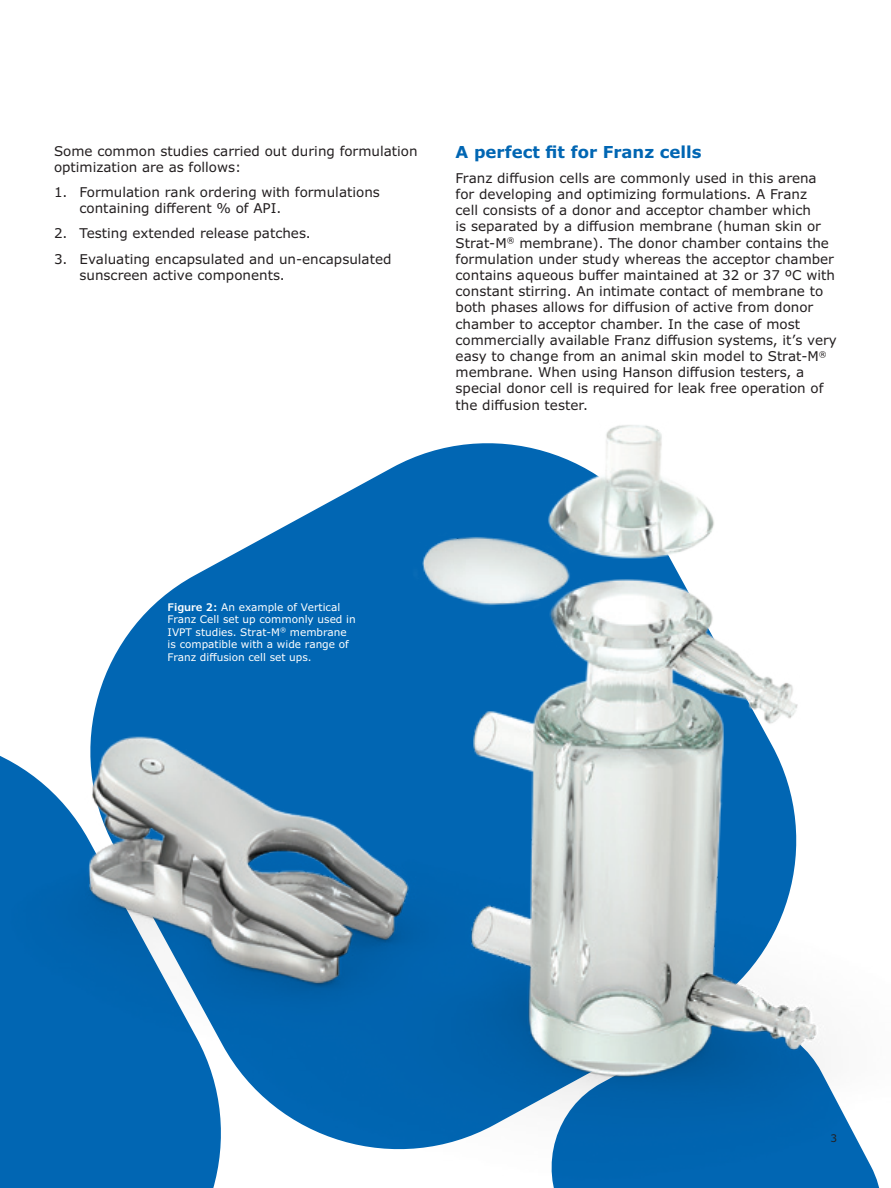
<style>
.page{position:relative;width:891px;height:1188px;background:#fff}
.page>*{position:absolute;margin:0;border:0;box-sizing:border-box;transform-origin:0 0}
.Section_Head_11_13{font:700 16.5px "Verdana Pro";color:#0166b3}
.Body_Copy_9_11{font:13.5px/16.2px "Verdana Pro";color:#231f20}
.Body_Number_List_9_1{font:13.5px/16.2px "Verdana Pro";color:#231f20}
.Caption_7_9{font:10.5px/12.6px "Verdana Pro";color:#fff}
.Folio_7_9{font:10.5px "Verdana Pro";color:#231f20}
.s1{font-weight:600}
</style>
<div class="page">
<img style="left:0;top:425px;width:880px;height:763px">
<p class="Body_Copy_9_11" style="left:54px;top:143px;width:365px">Some common studies carried out during formulation optimization are as follows:</p>
<p class="Body_Number_List_9_1" style="left:80px;top:184px;width:302px;text-indent:-26px">1. Formulation rank ordering with formulations containing different % of API.</p>
<p class="Body_Number_List_9_1" style="left:54px;top:225px;width:258px">2. Testing extended release patches.</p>
<p class="Body_Number_List_9_1" style="left:80px;top:251px;width:314px;text-indent:-26px">3. Evaluating encapsulated and un-encapsulated sunscreen active components.</p>
<p class="Section_Head_11_13" style="left:456px;top:141px;width:247px">A perfect fit for Franz cells</p>
<p class="Body_Copy_9_11" style="left:456px;top:170px;width:383px">Franz diffusion cells are commonly used in this arena for developing and optimizing formulations. A Franz<br>cell consists of a donor and acceptor chamber which<br>is separated by a diffusion membrane (human skin or Strat-M<sup>®</sup> membrane). The donor chamber contains the formulation under study whereas the acceptor chamber contains aqueous buffer maintained at 32 or 37 ºC with constant stirring. An intimate contact of membrane to both phases allows for diffusion of active from donor chamber to acceptor chamber. In the case of most commercially available Franz diffusion systems, it’s very easy to change from an animal skin model to Strat-M<sup>® </sup>membrane. When using Hanson diffusion testers, a special donor cell is required for leak free operation of the diffusion tester.</p>
<p class="Caption_7_9" style="left:168px;top:601px;width:190px"><span class="s1">Figure 2:</span> An example of Vertical<br>Franz Cell set up commonly used in<br>IVPT studies. Strat-M<sup>®</sup> membrane is compatible with a wide range of<br>Franz diffusion cell set ups.</p>
<p class="Folio_7_9" style="left:831px;top:1131px;width:8px">3</p>
</div>
